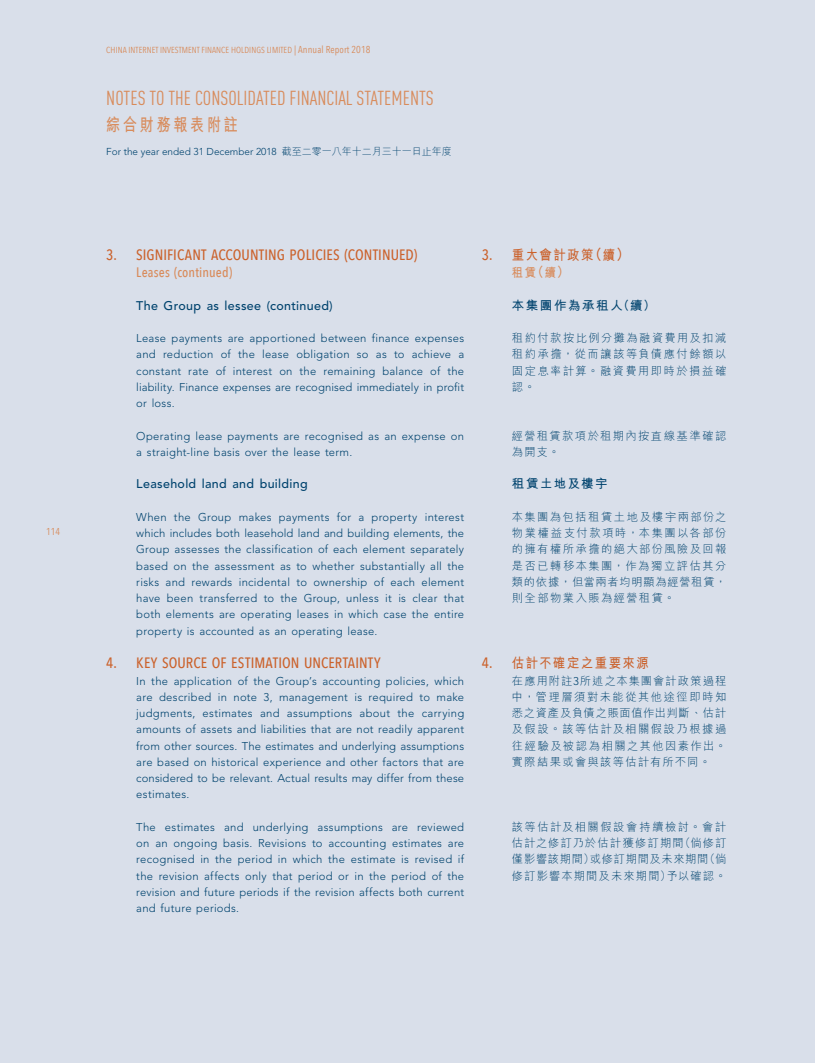
<style>
.page{position:relative;width:815px;height:1063px;background:#d9dfea}
.page>*{position:absolute;margin:0;border:0;box-sizing:border-box;transform-origin:0 0}
.t1{font:20px "DIN Cond";color:#d88b5b}
.t2{font:700 17.5px "M Hei HK";letter-spacing:.2em;color:#d88b5b;scale:.8 1}
._03_H1{font:500 15px "Avenir Next Condensed";letter-spacing:.005em;color:#cb622c}
._03_H1-2{font:700 13.75px "M Hei HK";letter-spacing:.125em;color:#cb622c;scale:.9 1}
._04___H2{font:500 13.75px "Avenir Next Condensed";letter-spacing:.01em;color:#d88b5b}
._05_____H3{font:500 12.5px "Avenir LT Std";letter-spacing:.025em;color:#00436e}
._05_____H3-2{font:700 12.5px "M Hei HK";letter-spacing:.12em;color:#00436e}
._04___H2-2{font:700 12.5px "M Hei HK";color:#d88b5b;scale:.9 1}
._12___P2{font:300 11.25px/16.2px "Avenir LT Std";letter-spacing:.02em;color:#00436e;text-align:justify}
._12___P2-2{font:300 11.25px/16.2px "M Hei HK";letter-spacing:.12em;color:#00436e;text-align:justify}
.t3{font:300 10px "Avenir LT Std";color:#00436e}
.t4{font:10px "Avenir Next Condensed";color:#d88b5b}
.t5{font:8.75px "Avenir Next Condensed";letter-spacing:.01em;color:#d88b5b}
.s1{font-size:10px}
.s2{font-family:"M Hei HK"}
.s3{font-family:"Avenir Next Condensed";font-weight:500;font-size:15px}
.s4{font-size:15px}
.s5{font-size:13.75px}
.s6{font-family:"Avenir LT Std"}
</style>
<div class="page">
<p class="t4" style="left:46px;top:523px;width:16px">114</p>
<p class="t5" style="left:106px;top:42px;width:266px">CHINA INTERNET INVESTMENT FINANCE HOLDINGS LIMITED <span class="s1">| Annual Report 2018</span></p>
<h1 class="t1" style="left:106px;top:86px;width:329px">NOTES TO THE CONSOLIDATED FINANCIAL STATEMENTS</h1>
<h2 class="t2" style="left:106px;top:111px;width:166px">綜合財務報表附註</h2>
<p class="t3" style="left:106px;top:146px;width:347px">For the year ended 31 December 2018 <span class="s2">截至二零一八年十二月三十一日止年度</span></p>
<p class="_03_H1" style="left:106px;top:245px;width:312px">3. SIGNIFICANT ACCOUNTING POLICIES (CONTINUED)</p>
<p class="_04___H2" style="left:136px;top:264px;width:97px">Leases (continued)</p>
<p class="_05_____H3" style="left:136px;top:298px;width:198px">The Group as lessee (continued)</p>
<p class="_12___P2" style="left:136px;top:330px;width:329px">Lease payments are apportioned between finance expenses and reduction of the lease obligation so as to achieve a constant rate of interest on the remaining balance of the liability. Finance expenses are recognised immediately in profit or loss.</p>
<p class="_12___P2" style="left:136px;top:428px;width:329px">Operating lease payments are recognised as an expense on a straight-line basis over the lease term.</p>
<p class="_05_____H3" style="left:136px;top:477px;width:173px">Leasehold land and building</p>
<p class="_12___P2" style="left:136px;top:509px;width:329px">When the Group makes payments for a property interest which includes both leasehold land and building elements, the Group assesses the classification of each element separately based on the assessment as to whether substantially all the risks and rewards incidental to ownership of each element have been transferred to the Group, unless it is clear that both elements are operating leases in which case the entire property is accounted as an operating lease.</p>
<p class="_03_H1" style="left:106px;top:654px;width:276px">4. KEY SOURCE OF ESTIMATION UNCERTAINTY</p>
<p class="_12___P2" style="left:136px;top:673px;width:329px">In the application of the Group’s accounting policies, which are described in note 3, management is required to make judgments, estimates and assumptions about the carrying amounts of assets and liabilities that are not readily apparent from other sources. The estimates and underlying assumptions are based on historical experience and other factors that are considered to be relevant. Actual results may differ from these estimates.</p>
<p class="_12___P2" style="left:136px;top:819px;width:329px">The estimates and underlying assumptions are reviewed on an ongoing basis. Revisions to accounting estimates are recognised in the period in which the estimate is revised if the revision affects only that period or in the period of the revision and future periods if the revision affects both current and future periods.</p>
<p class="_03_H1-2" style="left:482px;top:245px;width:167px"><span class="s3">3.</span> 重大會計政策<span class="s4">（</span>續<span class="s4">）</span></p>
<p class="_04___H2-2" style="left:512px;top:263px;width:66px">租賃<span class="s5">（</span>續<span class="s5">）</span></p>
<p class="_05_____H3-2" style="left:512px;top:296px;width:145px">本集團作為承租人（續）</p>
<p class="_12___P2-2" style="left:512px;top:330px;width:216px">租約付款按比例分攤為融資費用及扣減租約承擔，從而讓該等負債應付餘額以固定息率計算。融資費用即時於損益確認。</p>
<p class="_12___P2-2" style="left:512px;top:427px;width:216px">經營租賃款項於租期內按直線基準確認為開支。</p>
<p class="_05_____H3-2" style="left:512px;top:475px;width:97px">租賃土地及樓宇</p>
<p class="_12___P2-2" style="left:512px;top:508px;width:216px">本集團為包括租賃土地及樓宇兩部份之物業權益支付款項時，本集團以各部份的擁有權所承擔的絕大部份風險及回報是否已轉移本集團，作為獨立評估其分類的依據，但當兩者均明顯為經營租賃，則全部物業入賬為經營租賃。</p>
<p class="_03_H1-2" style="left:482px;top:653px;width:187px"><span class="s3">4.</span> 估計不確定之重要來源</p>
<p class="_12___P2-2" style="left:512px;top:672px;width:216px">在應用附註<span class="s6">3</span>所述之本集團會計政策過程中，管理層須對未能從其他途徑即時知悉之資產及負債之賬面值作出判斷、估計及假設。該等估計及相關假設乃根據過往經驗及被認為相關之其他因素作出。實際結果或會與該等估計有所不同。</p>
<p class="_12___P2-2" style="left:512px;top:818px;width:216px">該等估計及相關假設會持續檢討。會計估計之修訂乃於估計獲修訂期間（倘修訂僅影響該期間）或修訂期間及未來期間（倘修訂影響本期間及未來期間）予以確認。</p>
</div>
